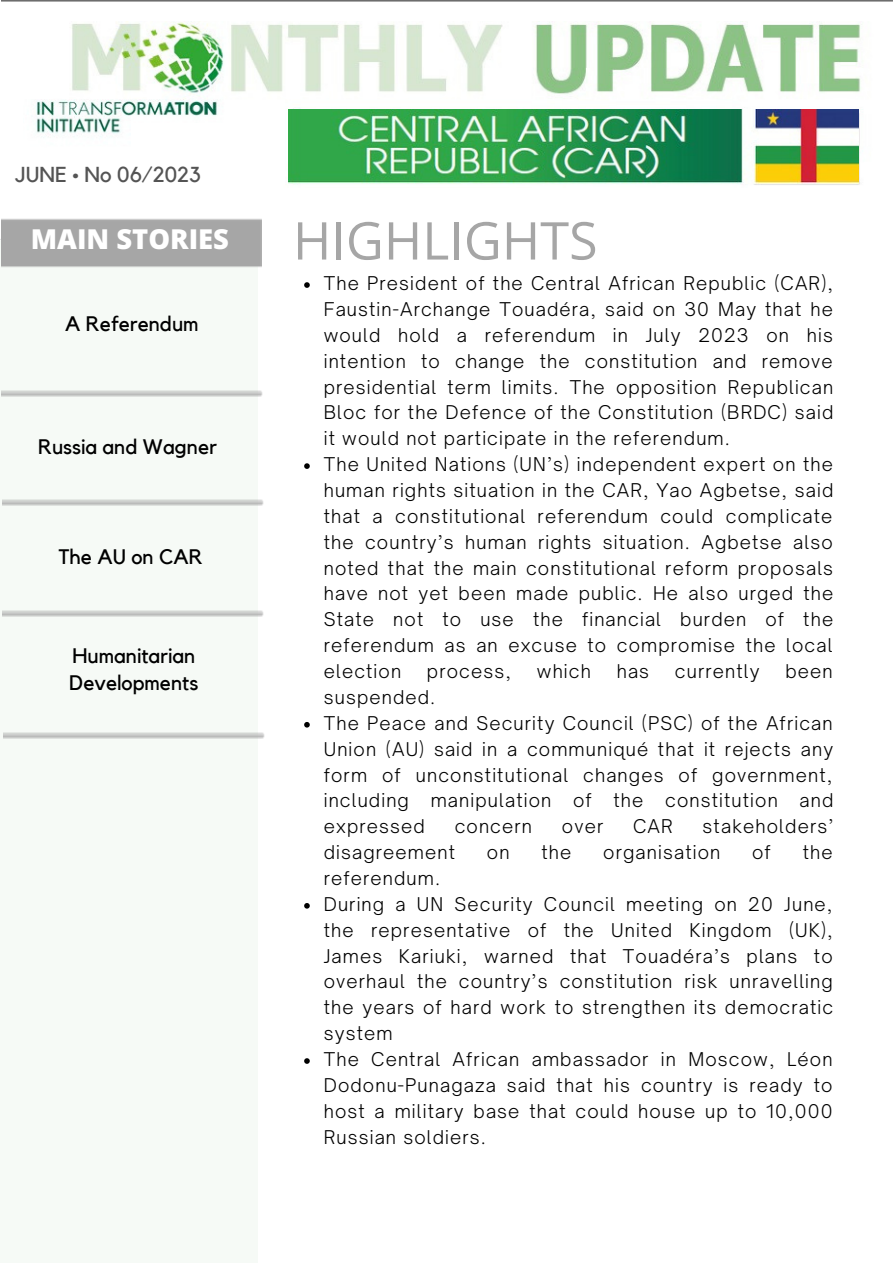
<style>
.page{position:relative;width:893px;height:1264px;background:#fff}
.page>*{position:absolute;margin:0;border:0;box-sizing:border-box;transform-origin:0 0}
.t1{font:52.05px "Open Sans";color:#a6a6a6}
.t2{font:800 27.3px "Open Sans";color:#fff}
.t3{font:21.6px "Kollektif";color:#545454}
.t4{font:21px/27px "Kollektif";color:#000}
.t5{font:300 18.15px/25.8px "Open Sauce One";letter-spacing:.065em;color:#000;text-align:justify}
</style>
<div class="page">
<div style="left:1px;top:218px;width:260px;height:49px;background:#a6a6a6"></div>
<img style="left:36px;top:22px;width:825px;height:163px">
<img style="left:288px;top:110px;width:570px;height:74px">
<svg style="left:304px;top:282px;width:6px;height:6px"></svg>
<svg style="left:304px;top:463px;width:6px;height:6px"></svg>
<svg style="left:304px;top:722px;width:6px;height:5px"></svg>
<svg style="left:304px;top:903px;width:6px;height:5px"></svg>
<svg style="left:304px;top:1058px;width:6px;height:5px"></svg>
<p class="t3" style="left:15px;top:165px;width:187px">JUNE • No 06/2023</p>
<p class="t2" style="left:31px;top:220px;width:200px">MAIN STORIES</p>
<p class="t4" style="left:65px;top:311px;width:135px">A Referendum</p>
<p class="t4" style="left:38px;top:433px;width:180px">Russia and Wagner</p>
<p class="t4" style="left:59px;top:543px;width:145px">The AU on CAR</p>
<p class="t4" style="left:69px;top:643px;width:131px">Humanitarian<br>Developments</p>
<p class="t1" style="left:293px;top:204px;width:306px">HIGHLIGHTS</p>
<p class="t5" style="left:324px;top:270px;width:511px">The President of the Central African Republic (CAR), Faustin-Archange Touadéra, said on 30 May that he would hold a referendum in July 2023 on his intention to change the constitution and remove presidential term limits. The opposition Republican Bloc for the Defence of the Constitution (BRDC) said it would not participate in the referendum.</p>
<p class="t5" style="left:324px;top:451px;width:511px">The United Nations (UN’s) independent expert on the human rights situation in the CAR, Yao Agbetse, said that a constitutional referendum could complicate the country’s human rights situation. Agbetse also noted that the main constitutional reform proposals have not yet been made public. He also urged the State not to use the financial burden of the referendum as an excuse to compromise the local election</p>
<p class="t5" style="left:427px;top:658px;width:86px">process,</p>
<p class="t5" style="left:537px;top:658px;width:55px">which</p>
<p class="t5" style="left:616px;top:658px;width:34px">has</p>
<p class="t5" style="left:675px;top:658px;width:86px">currently</p>
<p class="t5" style="left:785px;top:658px;width:49px">been</p>
<p class="t5" style="left:324px;top:684px;width:113px">suspended.</p>
<p class="t5" style="left:324px;top:710px;width:511px">The Peace and Security Council (PSC) of the African Union (AU) said in a communiqué that it rejects any form of unconstitutional changes of government, including manipulation of the constitution and expressed</p>
<p class="t5" style="left:454px;top:813px;width:79px">concern</p>
<p class="t5" style="left:562px;top:813px;width:43px">over</p>
<p class="t5" style="left:633px;top:813px;width:41px">CAR</p>
<p class="t5" style="left:702px;top:813px;width:132px">stakeholders’</p>
<p class="t5" style="left:324px;top:839px;width:133px">disagreement</p>
<p class="t5" style="left:487px;top:839px;width:24px">on</p>
<p class="t5" style="left:541px;top:839px;width:31px">the</p>
<p class="t5" style="left:603px;top:839px;width:119px">organisation</p>
<p class="t5" style="left:752px;top:839px;width:20px">of</p>
<p class="t5" style="left:802px;top:839px;width:31px">the</p>
<p class="t5" style="left:324px;top:865px;width:118px">referendum.</p>
<p class="t5" style="left:324px;top:891px;width:511px">During a UN Security Council meeting on 20 June, the representative of the United Kingdom (UK), James Kariuki, warned that Touadéra’s plans to overhaul the country’s constitution risk unravelling the years of hard work to strengthen its democratic system</p>
<p class="t5" style="left:324px;top:1046px;width:510px">The Central African ambassador in Moscow, Léon Dodonu-Punagaza said that his country is ready to host a military base that could house up to 10,000<br>Russian soldiers.</p>
</div>
